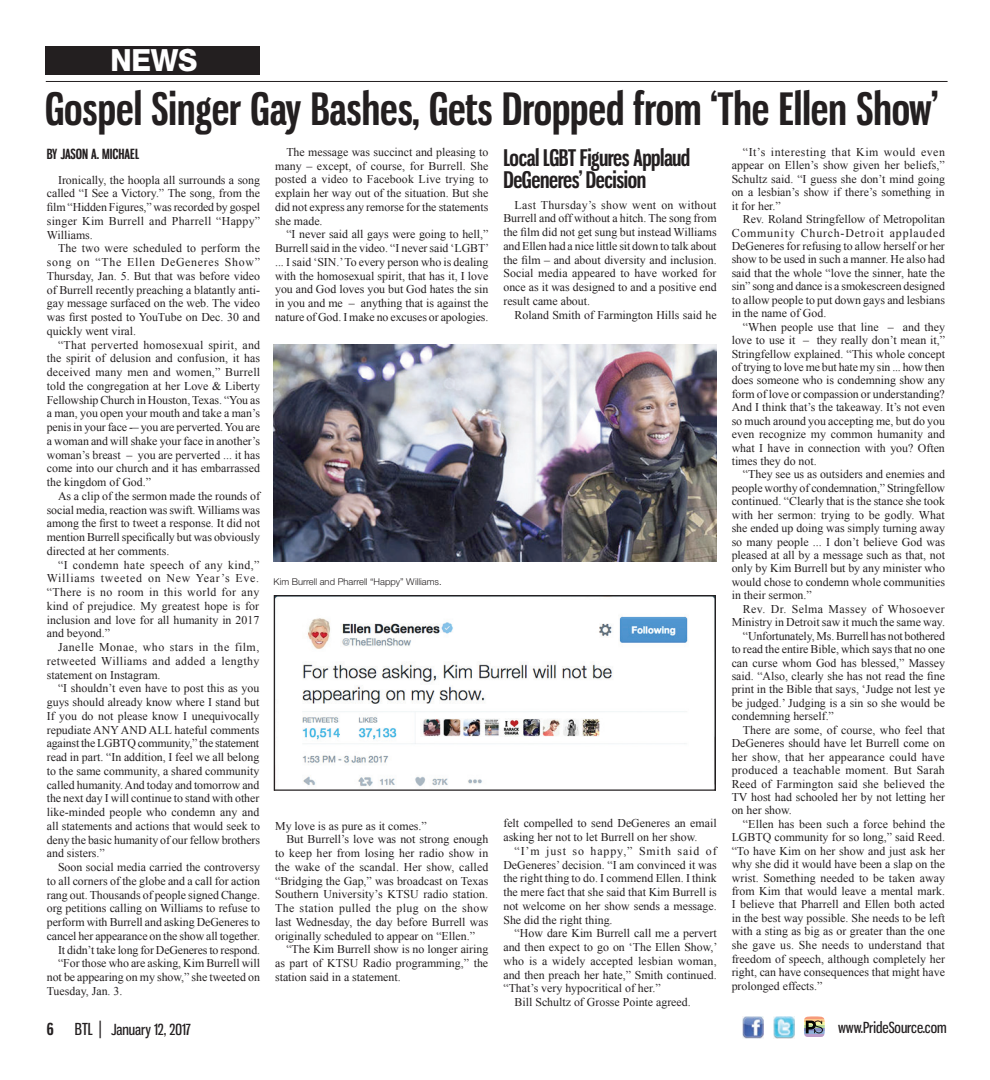
<style>
.page{position:relative;width:990px;height:1080px;background:#fff}
.page>*{position:absolute;margin:0;border:0;box-sizing:border-box;transform-origin:0 0}
.Headline_2_-_Small{font:700 43.75px "Gnuolane Rg";color:#231f20}
.Breif_Box_Title{font:800 30.62px "Helvetica Neue";color:#fff;scale:.94 1}
.t1{font:700 22.5px/22.5px "Gnuolane Rg";letter-spacing:-.02em;color:#231f20}
.t2{font:700 16.25px "Gnuolane Rg";color:#231f20}
.t3{font:15px "Gnuolane Rg";color:#231f20}
.ByLine_New{font:700 13.75px "Gnuolane Rg";color:#231f20}
.Body_Copy{font:11.88px/13.8px "Times New Roman";color:#231f20;text-align:justify}
.Photo_Caption_-_off{font:300 9.38px "Helvetica Neue LT Std";color:#231f20}
.s1{font-size:16.25px}
.s2{font-size:17.5px}
</style>
<div class="page">
<img style="left:773px;top:1016px;width:22px;height:22px">
<img style="left:742px;top:1016px;width:22px;height:22px">
<hr style="left:804px;top:1016px;width:21px;height:3px;background:#f69a7a">
<hr style="left:804px;top:1019px;width:21px;height:3px;background:#fdc88a">
<hr style="left:804px;top:1022px;width:21px;height:3px;background:#f6f3a2">
<hr style="left:804px;top:1025px;width:21px;height:3px;background:#b7d99b">
<hr style="left:804px;top:1028px;width:21px;height:3px;background:#868fc4">
<hr style="left:804px;top:1031px;width:21px;height:3px;background:#8fafd8">
<hr style="left:804px;top:1034px;width:21px;height:3px;background:#bb9cc9">
<svg style="left:806px;top:1021px;width:17px;height:12px"></svg>
<div style="left:45px;top:46px;width:214px;height:28px;background:#231f20"></div>
<hr style="left:46px;top:81px;width:902px;height:1px;background:#231f20">
<img style="left:274px;top:344px;width:442px;height:217px">
<img style="left:276px;top:597px;width:438px;height:190px">
<div style="left:274px;top:595px;width:442px;height:196px;border:1px solid #231f20"></div>
<p class="Breif_Box_Title" style="left:110px;top:42px;width:94px">NEWS</p>
<p class="Headline_2_-_Small" style="left:45px;top:82px;width:894px">Gospel Singer Gay Bashes, Gets Dropped from ‘The Ellen Show’</p>
<p class="ByLine_New" style="left:47px;top:145px;width:94px">BY JASON A. MICHAEL</p>
<p class="Body_Copy" style="left:47px;top:173px;width:215px;text-indent:11px">Ironically, the hoopla all surrounds a song called “I See a Victory.” The song, from the film “Hidden Figures,” was recorded by gospel singer Kim Burrell and Pharrell “Happy” Williams.</p>
<p class="Body_Copy" style="left:47px;top:241px;width:215px;text-indent:11px">The two were scheduled to perform the song on “The Ellen DeGeneres Show” Thursday, Jan. 5. But that was before video of Burrell recently preaching a blatantly anti&shy;gay message surfaced on the web. The video was first posted to YouTube on Dec. 30 and quickly went viral.</p>
<p class="Body_Copy" style="left:47px;top:338px;width:215px;text-indent:11px">“That perverted homosexual spirit, and the spirit of delusion and confusion, it has deceived many men and women,” Burrell told the congregation at her Love &amp; Liberty Fellowship Church in Houston, Texas. “You as a man, you open your mouth and take a man’s penis in your face -– you are perverted. You are a woman and will shake your face in another’s woman’s breast – you are perverted ... it has come into our church and it has embarrassed the kingdom of God.”</p>
<p class="Body_Copy" style="left:47px;top:489px;width:215px;text-indent:11px">As a clip of the sermon made the rounds of social media, reaction was swift. Williams was among the first to tweet a response. It did not mention Burrell specifically but was obviously directed at her comments.</p>
<p class="Body_Copy" style="left:47px;top:558px;width:214px;text-indent:11px">“I condemn hate speech of any kind,” Williams tweeted on New Year’s Eve. “There is no room in this world for any kind of prejudice. My greatest hope is for inclusion and love for all humanity in 2017 and beyond.”</p>
<p class="Body_Copy" style="left:47px;top:640px;width:214px;text-indent:11px">Janelle Monae, who stars in the film, retweeted Williams and added a lengthy statement on Instagram.</p>
<p class="Body_Copy" style="left:47px;top:681px;width:215px;text-indent:11px">“I shouldn’t even have to post this as you guys should already know where I stand but If you do not please know I unequivocally repudiate ANY AND ALL hateful comments against the LGBTQ community,” the statement read in part. “In addition, I feel we all belong to the same community, a shared community called humanity. And today and tomorrow and the next day I will continue to stand with other like-minded people who condemn any and all statements and actions that would seek to deny the basic humanity of our fellow brothers and sisters.”</p>
<p class="Body_Copy" style="left:47px;top:860px;width:215px;text-indent:11px">Soon social media carried the controversy to all corners of the globe and a call for action rang out. Thousands of people signed Change. org petitions calling on Williams to refuse to perform with Burrell and asking DeGeneres to cancel her appearance on the show all together.</p>
<p class="Body_Copy" style="left:58px;top:943px;width:204px">It didn’t take long for DeGeneres to respond.</p>
<p class="Body_Copy" style="left:47px;top:956px;width:215px;text-indent:11px">“For those who are asking, Kim Burrell will not be appearing on my show,” she tweeted on Tuesday, Jan. 3.</p>
<p class="Body_Copy" style="left:275px;top:145px;width:215px;text-indent:11px">The message was succinct and pleasing to many – except, of course, for Burrell. She posted a video to Facebook Live trying to explain her way out of the situation. But she did not express any remorse for the statements she made.</p>
<p class="Body_Copy" style="left:275px;top:227px;width:216px;text-indent:11px">“I never said all gays were going to hell,” Burrell said in the video. “I never said ‘LGBT’ ... I said ‘SIN.’ To every person who is dealing with the homosexual spirit, that has it, I love you and God loves you but God hates the sin in you and me – anything that is against the nature of God. I make no excuses or apologies.</p>
<p class="Photo_Caption_-_off" style="left:274px;top:576px;width:170px">Kim Burrell and Pharrell “Happy” Williams.</p>
<p class="Body_Copy" style="left:275px;top:819px;width:153px">My love is as pure as it comes.”</p>
<p class="Body_Copy" style="left:275px;top:832px;width:215px;text-indent:11px">But Burrell’s love was not strong enough to keep her from losing her radio show in the wake of the scandal. Her show, called “Bridging the Gap,” was broadcast on Texas Southern University’s KTSU radio station.<br>The station pulled the plug on the show last Wednesday, the day before Burrell was originally scheduled to appear on “Ellen.”</p>
<p class="Body_Copy" style="left:275px;top:942px;width:215px;text-indent:11px">“The Kim Burrell show is no longer airing as part of KTSU Radio programming,” the station said in a statement.</p>
<p class="t1" style="left:503px;top:146px;width:188px">Local LGBT Figures Applaud<br>DeGeneres’ Decision</p>
<p class="Body_Copy" style="left:503px;top:198px;width:215px;text-indent:11px">Last Thursday’s show went on without Burrell and off without a hitch. The song from the film did not get sung but instead Williams and Ellen had a nice little sit down to talk about the film – and about diversity and inclusion.<br>Social media appeared to have worked for once as it was designed to and a positive end result came about.</p>
<p class="Body_Copy" style="left:515px;top:308px;width:204px">Roland Smith of Farmington Hills said he</p>
<p class="Body_Copy" style="left:503px;top:816px;width:215px">felt compelled to send DeGeneres an email asking her not to let Burrell on her show.</p>
<p class="Body_Copy" style="left:503px;top:844px;width:215px;text-indent:11px">“I’m just so happy,” Smith said of DeGeneres’ decision. “I am convinced it was the right thing to do. I commend Ellen. I think the mere fact that she said that Kim Burrell is not welcome on her show sends a message.<br>She did the right thing.</p>
<p class="Body_Copy" style="left:503px;top:926px;width:216px;text-indent:11px">“How dare Kim Burrell call me a pervert and then expect to go on ‘The Ellen Show,’ who is a widely accepted lesbian woman, and then preach her hate,” Smith continued. “That’s very hypocritical of her.”</p>
<p class="Body_Copy" style="left:515px;top:995px;width:178px">Bill Schultz of Grosse Pointe agreed.</p>
<p class="Body_Copy" style="left:732px;top:145px;width:215px;text-indent:11px">“It’s interesting that Kim would even appear on Ellen’s show given her beliefs,” Schultz said. “I guess she don’t mind going on a lesbian’s show if there’s something in it for her.”</p>
<p class="Body_Copy" style="left:732px;top:212px;width:215px;text-indent:11px">Rev. Roland Stringfellow of Metropolitan Community Church-Detroit applauded DeGeneres for refusing to allow herself or her show to be used in such a manner. He also had said that the whole “love the sinner, hate the sin” song and dance is a smokescreen designed to allow people to put down gays and lesbians in the name of God.</p>
<p class="Body_Copy" style="left:732px;top:320px;width:215px;line-height:13.4px;text-indent:11px">“When people use that line – and they love to use it – they really don’t mean it,” Stringfellow explained. “This whole concept of trying to love me but hate my sin ... how then does someone who is condemning show any form of love or compassion or understanding?<br>And I think that’s the takeaway. It’s not even so much around you accepting me, but do you even recognize my common humanity and what I have in connection with you? Often times they do not.</p>
<p class="Body_Copy" style="left:732px;top:467px;width:215px;text-indent:11px">“They see us as outsiders and enemies and people worthy of condemnation,” Stringfellow continued. “Clearly that is the stance she took with her sermon: trying to be godly. What she ended up doing was simply turning away so many people ... I don’t believe God was pleased at all by a message such as that, not only by Kim Burrell but by any minister who would chose to condemn whole communities in their sermon.”</p>
<p class="Body_Copy" style="left:732px;top:602px;width:215px;text-align:right">Rev. Dr. Selma Massey of Whosoever<br>Ministry in Detroit saw it much the same way.</p>
<p class="Body_Copy" style="left:732px;top:629px;width:215px;text-indent:11px">“Unfortunately, Ms. Burrell has not bothered to read the entire Bible, which says that no one can curse whom God has blessed,” Massey said. “Also, clearly she has not read the fine print in the Bible that says, ‘Judge not lest ye be judged.’ Judging is a sin so she would be condemning herself.”</p>
<p class="Body_Copy" style="left:732px;top:723px;width:215px;text-indent:11px">There are some, of course, who feel that DeGeneres should have let Burrell come on her show, that her appearance could have produced a teachable moment. But Sarah Reed of Farmington said she believed the TV host had schooled her by not letting her on her show.</p>
<p class="Body_Copy" style="left:732px;top:817px;width:215px;text-indent:11px">“Ellen has been such a force behind the LGBTQ community for so long,” said Reed. “To have Kim on her show and just ask her why she did it would have been a slap on the wrist. Something needed to be taken away from Kim that would leave a mental mark.<br>I believe that Pharrell and Ellen both acted in the best way possible. She needs to be left with a sting as big as or greater than the one she gave us. She needs to understand that freedom of speech, although completely her right, can have consequences that might have prolonged effects.”</p>
<p class="t2" style="left:47px;top:1019px;width:8px">6</p>
<p class="t3" style="left:75px;top:1021px;width:117px"><span class="s1">BTL</span> <span class="s2">|</span> January 12, 2017</p>
<p class="t3" style="left:838px;top:1019px;width:110px">www.PrideSource.com</p>
</div>
